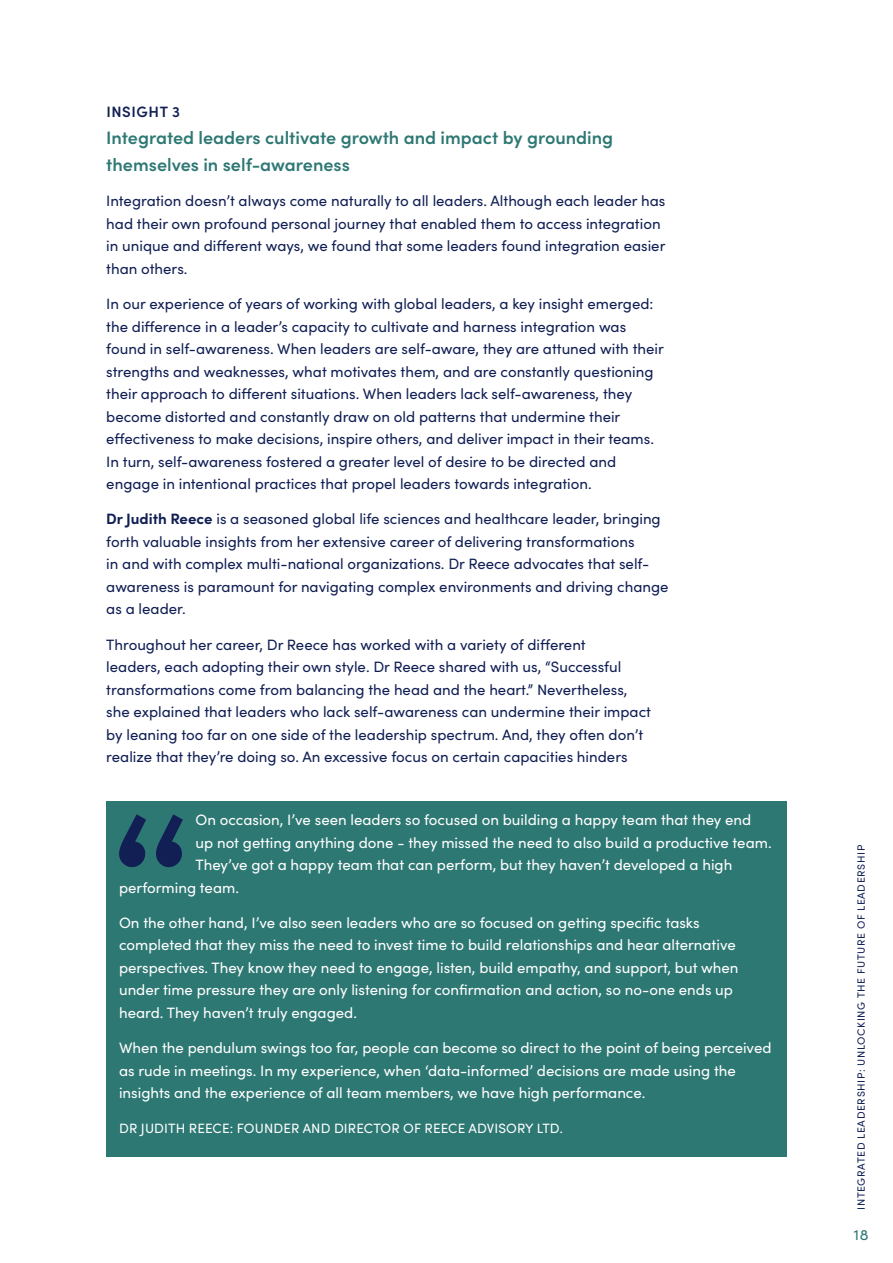
<style>
.page{position:relative;width:893px;height:1263px;background:#fff}
.page>*{position:absolute;margin:0;border:0;box-sizing:border-box;transform-origin:0 0}
.t1{font:600 18px/27px "Sofia Pro";color:#2e7874}
.t2{font:15px/22.5px "Sofia Pro";color:#111f54}
.t3{font:15px/22.5px "Sofia Pro";color:#fff}
.t4{font:600 15px "Sofia Pro";letter-spacing:.04em;color:#111f54}
.t5{font:15px "Sofia Pro";color:#2e7874}
.t6{font:13.5px "Sofia Pro";letter-spacing:.01em;color:#fff}
.t7{font:10.5px "Sofia Pro";letter-spacing:.06em;color:#111f54}
.s1{font-weight:700}
</style>
<div class="page">
<div style="left:106px;top:801px;width:681px;height:356px;background:#2e7874"></div>
<svg style="left:119px;top:814px;width:64px;height:53px"></svg>
<p class="t4" style="left:106px;top:101px;width:75px">INSIGHT 3</p>
<p class="t1" style="left:106px;top:123px;width:508px">Integrated leaders cultivate growth and impact by grounding themselves in self-awareness</p>
<p class="t2" style="left:106px;top:189px;width:561px">Integration doesn’t always come naturally to all leaders. Although each leader has had their own profound personal journey that enabled them to access integration in unique and different ways, we found that some leaders found integration easier than others.</p>
<p class="t2" style="left:106px;top:292px;width:559px">In our experience of years of working with global leaders, a key insight emerged: the difference in a leader’s capacity to cultivate and harness integration was found in self-awareness. When leaders are self-aware, they are attuned with their strengths and weaknesses, what motivates them, and are constantly questioning their approach to different situations. When leaders lack self-awareness, they become distorted and constantly draw on old patterns that undermine their effectiveness to make decisions, inspire others, and deliver impact in their teams.<br>In turn, self-awareness fostered a greater level of desire to be directed and engage in intentional practices that propel leaders towards integration.</p>
<p class="t2" style="left:106px;top:507px;width:564px"><span class="s1">Dr Judith Reece</span> is a seasoned global life sciences and healthcare leader, bringing forth valuable insights from her extensive career of delivering transformations<br>in and with complex multi-national organizations. Dr Reece advocates that self&shy;awareness is paramount for navigating complex environments and driving change as a leader.</p>
<p class="t2" style="left:106px;top:632px;width:546px">Throughout her career, Dr Reece has worked with a variety of different<br>leaders, each adopting their own style. Dr Reece shared with us, “Successful transformations come from balancing the head and the heart.” Nevertheless, she explained that leaders who lack self-awareness can undermine their impact by leaning too far on one side of the leadership spectrum. And, they often don’t realize that they’re doing so. An excessive focus on certain capacities hinders</p>
<p class="t3" style="left:196px;top:808px;width:557px">On occasion, I’ve seen leaders so focused on building a happy team that they end</p>
<p class="t3" style="left:196px;top:830px;width:578px">up not getting anything done - they missed the need to also build a productive team.</p>
<p class="t3" style="left:196px;top:853px;width:538px">They’ve got a happy team that can perform, but they haven’t developed a high</p>
<p class="t3" style="left:119px;top:875px;width:121px">performing team.</p>
<p class="t3" style="left:119px;top:910px;width:621px">On the other hand, I’ve also seen leaders who are so focused on getting specific tasks completed that they miss the need to invest time to build relationships and hear alternative perspectives. They know they need to engage, listen, build empathy, and support, but when under time pressure they are only listening for confirmation and action, so no-one ends up heard. They haven’t truly engaged.</p>
<p class="t3" style="left:119px;top:1036px;width:654px">When the pendulum swings too far, people can become so direct to the point of being perceived as rude in meetings. In my experience, when ‘data-informed’ decisions are made using the insights and the experience of all team members, we have high performance.</p>
<p class="t6" style="left:119px;top:1119px;width:445px">DR JUDITH REECE: FOUNDER AND DIRECTOR OF REECE ADVISORY LTD.</p>
<p class="t7" style="left:853px;top:1210px;width:366px;rotate:-90deg">INTEGRATED LEADERSHIP: UNLOCKING THE FUTURE OF LEADERSHIP</p>
<p class="t5" style="left:854px;top:1224px;width:16px">18</p>
</div>
